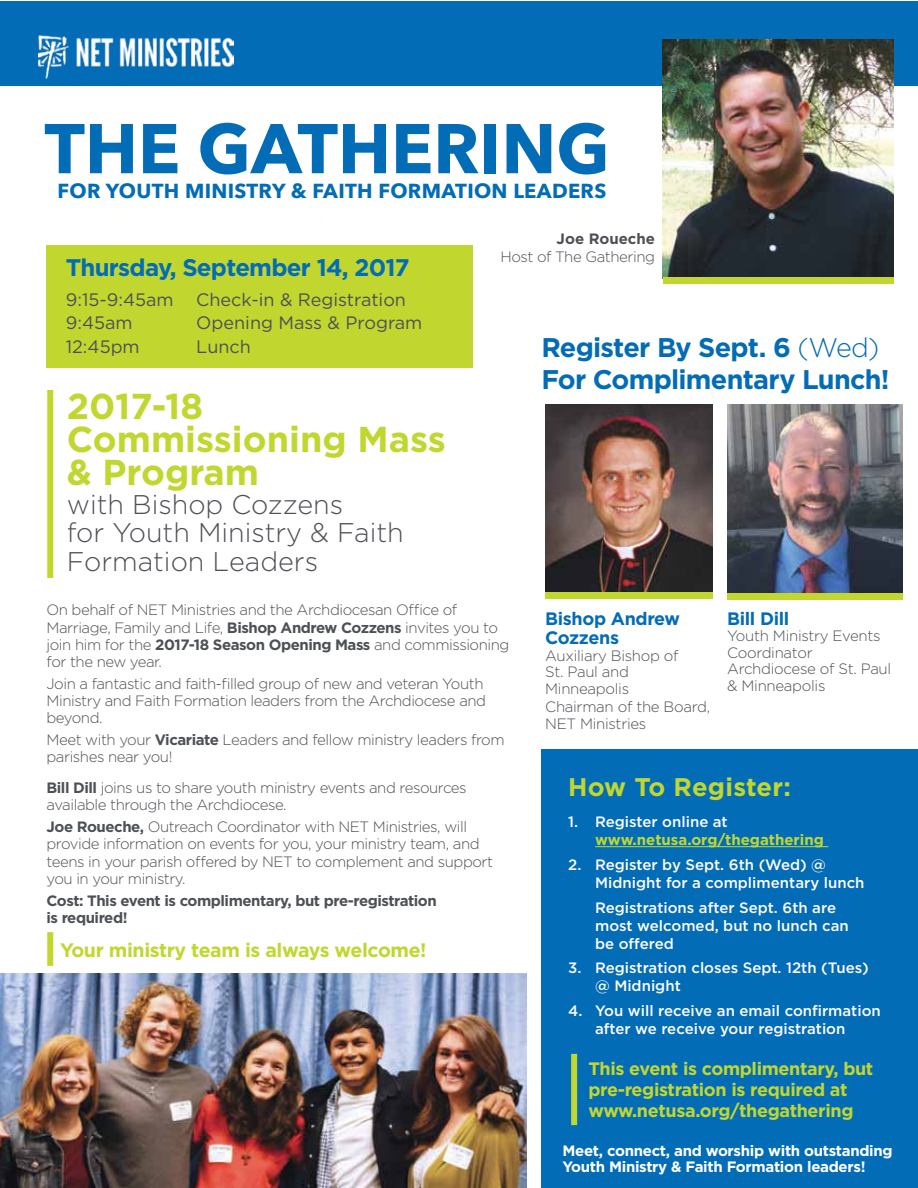
<style>
.page{position:relative;width:918px;height:1188px;background:#fff}
.page>*{position:absolute;margin:0;border:0;box-sizing:border-box;transform-origin:0 0}
.t1{font:700 69.45px "Avenir Next";color:#036cb6}
.t2{font:700 36px/33px "Gotham";color:#c1d72f}
.t3{font:300 27px/28.5px "Gotham";color:#4d5055}
.t4{font:700 27px/31.5px "Gotham";letter-spacing:-.03em;color:#036cb6}
.t5{font:700 25.5px "Gotham";letter-spacing:.005em;color:#c1d72f}
.t6{font:700 24px "Gotham";letter-spacing:-.03em;color:#036cb6}
.t7{font:700 20.25px "Avenir Next";letter-spacing:.015em;color:#036cb6}
.t8{font:700 19.5px "Gotham";letter-spacing:-.02em;color:#c1d72f}
.t9{font:700 18px/21px "Gotham";letter-spacing:-.02em;color:#c1d72f}
.t10{font:18px "Gotham";color:#4d5055}
.t11{font:700 18px/19.5px "Gotham";letter-spacing:-.02em;color:#036cb6}
.t12{font:300 15px/17.2px "Gotham";letter-spacing:-.03em;color:#4d5055}
.t13{font:500 15px/18px "Gotham";color:#fff}
.t14{font:700 15px/16.5px "Gotham";letter-spacing:-.02em;color:#fff}
.t15{font:700 15px/17.2px "Gotham";letter-spacing:-.03em;color:#4d5055}
.t16{font:700 15px "Gotham";color:#c1d72f}
.t17{font:700 15px "Gotham";color:#4d5055}
.s1{font-weight:300}
.s2{font-weight:700}
</style>
<div class="page">
<div style="left:47px;top:246px;width:426px;height:122px;background:#c1d72f"></div>
<div style="left:0;top:1px;width:918px;height:85px;background:#036cb6"></div>
<img style="left:38px;top:35px;width:195px;height:44px">
<img style="left:0;top:974px;width:526px;height:214px">
<img style="left:662px;top:40px;width:231px;height:238px">
<img style="left:727px;top:405px;width:176px;height:187px">
<img style="left:545px;top:405px;width:167px;height:187px">
<div style="left:541px;top:750px;width:377px;height:438px;background:#036cb6"></div>
<hr style="left:595px;top:846px;width:233px;height:1px;background:#c1d72f">
<div style="left:47px;top:390px;width:6px;height:188px;background:#c1d72f"></div>
<div style="left:47px;top:932px;width:6px;height:34px;background:#c1d72f"></div>
<div style="left:663px;top:277px;width:230px;height:7px;background:#c1d72f"></div>
<div style="left:545px;top:592px;width:167px;height:7px;background:#c1d72f"></div>
<div style="left:727px;top:593px;width:176px;height:7px;background:#c1d72f"></div>
<div style="left:571px;top:1054px;width:6px;height:71px;background:#c1d72f"></div>
<h1 class="t1" style="left:45px;top:89px;width:567px">THE GATHERING</h1>
<h3 class="t7" style="left:58px;top:173px;width:550px">FOR YOUTH MINISTRY &amp; FAITH FORMATION LEADERS</h3>
<h3 class="t6" style="left:66px;top:252px;width:345px">Thursday, September 14, 2017</h3>
<p class="t10" style="left:66px;top:288px;width:109px">9:15-9:45am</p>
<p class="t10" style="left:196px;top:288px;width:211px">Check-in &amp; Registration</p>
<p class="t10" style="left:66px;top:311px;width:68px">9:45am</p>
<p class="t10" style="left:196px;top:311px;width:228px">Opening Mass &amp; Program</p>
<p class="t10" style="left:66px;top:335px;width:75px">12:45pm</p>
<p class="t10" style="left:196px;top:335px;width:56px">Lunch</p>
<h2 class="t2" style="left:67px;top:390px;width:381px">2017-18<br>Commissioning Mass &amp; Program</h2>
<h3 class="t3" style="left:67px;top:489px;width:338px">with Bishop Cozzens<br>for Youth Ministry &amp; Faith<br>Formation Leaders</h3>
<p class="t17" style="left:557px;top:229px;width:100px">Joe Roueche</p>
<p class="t12" style="left:501px;top:248px;width:156px">Host of The Gathering</p>
<h3 class="t4" style="left:541px;top:332px;width:349px">Register By Sept. 6 <span class="s1">(Wed)<br></span>For Complimentary Lunch!</h3>
<p class="t12" style="left:47px;top:601px;width:464px">On behalf of NET Ministries and the Archdiocesan Office of Marriage, Family and Life, <span class="s2">Bishop Andrew Cozzens</span> invites you to join him for the <span class="s2">2017-18 Season Opening Mass</span> and commissioning for the new year.</p>
<p class="t12" style="left:47px;top:675px;width:441px">Join a fantastic and faith-filled group of new and veteran Youth<br>Ministry and Faith Formation leaders from the Archdiocese and beyond.</p>
<p class="t12" style="left:47px;top:731px;width:460px">Meet with your <span class="s2">Vicariate</span> Leaders and fellow ministry leaders from parishes near you!</p>
<p class="t12" style="left:47px;top:779px;width:422px"><span class="s2">Bill Dill</span> joins us to share youth ministry events and resources available through the Archdiocese.</p>
<p class="t12" style="left:47px;top:818px;width:448px"><span class="s2">Joe Roueche,</span> Outreach Coordinator with NET Ministries, will provide information on events for you, your ministry team, and teens in your parish offered by NET to complement and support you in your ministry.</p>
<p class="t15" style="left:47px;top:892px;width:392px">Cost: This event is complimentary, but pre-registration is required!</p>
<h3 class="t8" style="left:60px;top:938px;width:368px">Your ministry team is always welcome!</h3>
<p class="t11" style="left:545px;top:608px;width:136px">Bishop Andrew<br>Cozzens</p>
<p class="t12" style="left:545px;top:647px;width:135px;line-height:16.5px">Auxiliary Bishop of<br>St. Paul and<br>Minneapolis</p>
<p class="t12" style="left:545px;top:698px;width:166px;line-height:16.5px">Chairman of the Board,<br>NET Ministries</p>
<p class="t11" style="left:727px;top:608px;width:64px">Bill Dill</p>
<p class="t12" style="left:727px;top:627px;width:166px;line-height:16.5px">Youth Ministry Events<br>Coordinator<br>Archdiocese of St. Paul &amp; Minneapolis</p>
<h3 class="t5" style="left:568px;top:770px;width:224px">How To Register:</h3>
<p class="t13" style="left:568px;top:813px;width:161px">1. Register online at</p>
<p class="t16" style="left:595px;top:830px;width:230px">www.netusa.org/thegathering</p>
<p class="t13" style="left:595px;top:855px;width:271px;text-indent:-27px">2. Register by Sept. 6th (Wed) @<br>Midnight for a complimentary lunch</p>
<p class="t13" style="left:595px;top:898px;width:255px">Registrations after Sept. 6th are most welcomed, but no lunch can be offered</p>
<p class="t13" style="left:595px;top:959px;width:275px;text-indent:-27px">3. Registration closes Sept. 12th (Tues) @ Midnight</p>
<p class="t13" style="left:568px;top:1002px;width:314px;text-align:center">4. You will receive an email confirmation after we receive your registration</p>
<p class="t9" style="left:588px;top:1058px;width:287px">This event is complimentary, but pre-registration is required at www.netusa.org/thegathering</p>
<p class="t14" style="left:562px;top:1142px;width:332px">Meet, connect, and worship with outstanding<br>Youth Ministry &amp; Faith Formation leaders!</p>
</div>
